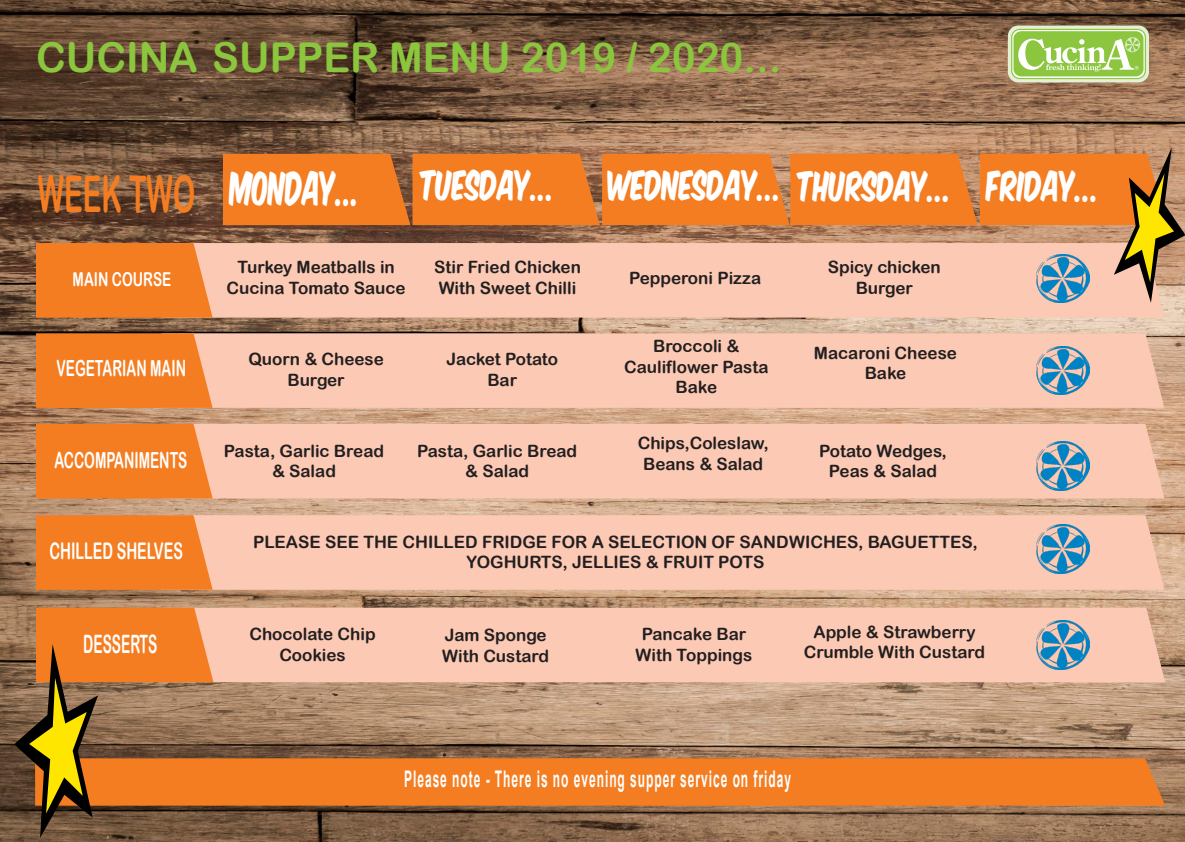
<style>
.page{position:relative;width:1185px;height:842px;background:#fff}
.page>*{position:absolute;margin:0;border:0;box-sizing:border-box;transform-origin:0 0}
.t1{font:50.5px "Arial Rounded MT Bold";color:#f47d21;scale:.56 1}
.t2{font:41.1px "Arial Rounded MT Bold";color:#8bc63e}
.t3{font:38.9px "Komika Axis";color:#fff;scale:.61 1}
.t4{font:34.8px "Komika Axis";color:#fff;scale:.68 1}
.t5{font:34.4px "Komika Axis";color:#fff;scale:.69 1}
.t6{font:25.4px "Arial Rounded MT Bold";color:#fff;scale:.54 1}
.t7{font:700 22.9px "Arial";letter-spacing:.08em;color:#fff;scale:.52 1}
.t8{font:22.9px "Arial Rounded MT Bold";color:#fff;scale:.63 1}
.t9{font:22.2px "Arial Rounded MT Bold";color:#fff;scale:.62 1}
.t10{font:19.2px "Arial Rounded MT Bold";color:#fff;scale:.71 1}
.t11{font:17px/20.4px "Arial Rounded MT Bold";color:#231f20;text-align:center}
</style>
<div class="page">
<img style="left:0;top:0;width:1185px;height:842px">
<div style="left:213px;top:515px;width:951px;height:75px;background:#fcc9b4"></div>
<div style="left:213px;top:333px;width:951px;height:75px;background:#fcc9b4"></div>
<div style="left:213px;top:424px;width:951px;height:74px;background:#fcc9b4"></div>
<div style="left:213px;top:758px;width:952px;height:48px;background:#f47d21"></div>
<div style="left:36px;top:243px;width:177px;height:75px;background:#f47d21"></div>
<svg style="left:36px;top:515px;width:177px;height:75px"></svg>
<svg style="left:36px;top:333px;width:177px;height:75px"></svg>
<div style="left:36px;top:424px;width:177px;height:74px;background:#f47d21"></div>
<svg style="left:1008px;top:26px;width:141px;height:56px"></svg>
<div style="left:213px;top:608px;width:952px;height:74px;background:#fcc9b4"></div>
<svg style="left:223px;top:122px;width:962px;height:219px"></svg>
<img style="left:1037px;top:255px;width:52px;height:48px">
<img style="left:1037px;top:346px;width:52px;height:49px">
<img style="left:1037px;top:442px;width:52px;height:48px">
<img style="left:1037px;top:525px;width:52px;height:48px">
<img style="left:1037px;top:621px;width:52px;height:48px">
<svg style="left:7px;top:608px;width:206px;height:234px"></svg>
<p class="t2" style="left:36px;top:33px;width:747px">CUCINA SUPPER MENU 2019 / 2020...</p>
<p class="t1" style="left:38px;top:164px;width:283px">WEEK TWO</p>
<p class="t5" style="left:420px;top:168px;width:196px">TUESDAY...</p>
<p class="t3" style="left:230px;top:169px;width:213px">MONDAY...</p>
<p class="t5" style="left:608px;top:168px;width:252px">WEDNESDAY...</p>
<p class="t5" style="left:798px;top:169px;width:224px">THURSDAY...</p>
<p class="t4" style="left:987px;top:168px;width:166px">FRIDAY...</p>
<p class="t10" style="left:73px;top:267px;width:140px">MAIN COURSE</p>
<p class="t9" style="left:56px;top:355px;width:210px">VEGETARIAN MAIN</p>
<p class="t9" style="left:54px;top:447px;width:216px">ACCOMPANIMENTS</p>
<p class="t8" style="left:50px;top:538px;width:213px">CHILLED SHELVES</p>
<p class="t6" style="left:83px;top:629px;width:139px">DESSERTS</p>
<p class="t11" style="left:227px;top:257px;width:181px">Turkey Meatballs in<br>Cucina Tomato Sauce</p>
<p class="t11" style="left:434px;top:257px;width:148px;text-align:left">Stir Fried Chicken<br>With Sweet Chilli</p>
<p class="t11" style="left:629px;top:268px;width:133px">Pepperoni Pizza</p>
<p class="t11" style="left:248px;top:349px;width:137px">Quorn &amp; Cheese</p>
<p class="t11" style="left:287px;top:369px;width:59px">Burger</p>
<p class="t11" style="left:446px;top:349px;width:113px">Jacket Potato</p>
<p class="t11" style="left:487px;top:369px;width:31px">Bar</p>
<p class="t11" style="left:653px;top:336px;width:88px">Broccoli &amp;</p>
<p class="t11" style="left:624px;top:356px;width:146px">Cauliflower Pasta<br>Bake</p>
<p class="t11" style="left:828px;top:257px;width:115px">Spicy chicken</p>
<p class="t11" style="left:856px;top:277px;width:59px">Burger</p>
<p class="t11" style="left:814px;top:342px;width:145px">Macaroni Cheese<br>Bake</p>
<p class="t11" style="left:224px;top:440px;width:162px">Pasta, Garlic Bread &amp; Salad</p>
<p class="t11" style="left:417px;top:440px;width:162px">Pasta, Garlic Bread &amp; Salad</p>
<p class="t11" style="left:638px;top:433px;width:132px">Chips,Coleslaw,<br>Beans &amp; Salad</p>
<p class="t11" style="left:819px;top:440px;width:129px">Potato Wedges,</p>
<p class="t11" style="left:829px;top:461px;width:110px">Peas &amp; Salad</p>
<p class="t11" style="left:253px;top:531px;width:726px">PLEASE SEE THE CHILLED FRIDGE FOR A SELECTION OF SANDWICHES, BAGUETTES,</p>
<p class="t11" style="left:466px;top:552px;width:299px">YOGHURTS, JELLIES &amp; FRUIT POTS</p>
<p class="t11" style="left:249px;top:624px;width:128px">Chocolate Chip</p>
<p class="t11" style="left:279px;top:644px;width:68px">Cookies</p>
<p class="t11" style="left:445px;top:625px;width:103px">Jam Sponge</p>
<p class="t11" style="left:442px;top:645px;width:108px">With Custard</p>
<p class="t11" style="left:642px;top:624px;width:106px">Pancake Bar</p>
<p class="t11" style="left:635px;top:644px;width:118px">With Toppings</p>
<p class="t11" style="left:804px;top:621px;width:183px">Apple &amp; Strawberry<br>Crumble With Custard</p>
<p class="t7" style="left:404px;top:763px;width:745px">Please note - There is no evening supper service on friday</p>
</div>
